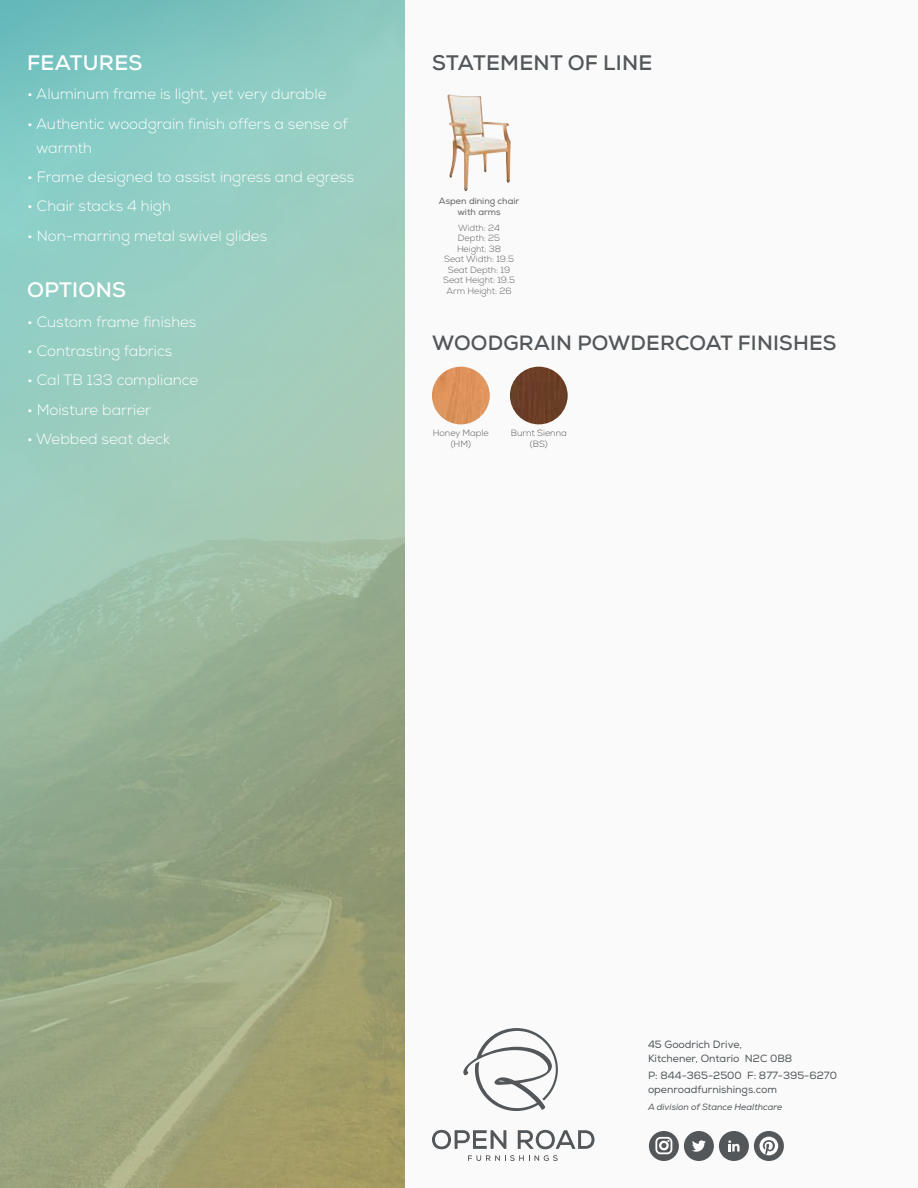
<style>
.page{position:relative;width:918px;height:1188px;background:#fff}
.page>*{position:absolute;margin:0;border:0;box-sizing:border-box;transform-origin:0 0}
.t1{font:700 21px "Nexa";letter-spacing:.015em;color:#fff}
.t2{font:700 21px "Nexa";letter-spacing:.015em;color:#53575a}
.t3{font:700 20.7px "Nexa";letter-spacing:.01em;color:#53575a}
.t4{font:300 15px/24px "Nexa";color:#fff}
.t5{font:10.5px/14.2px "Nexa";color:#53575a}
.t6{font:300 9px/10.5px "Nexa";letter-spacing:-.005em;color:#5d5e5e;text-align:center}
.t7{font:300 9px/10.5px "Nexa";color:#53575a;text-align:center}
.t8{font:italic 9px "Nexa";letter-spacing:-.005em;color:#53575a}
.t9{font:9px/10.5px "Nexa";color:#5d5e5e;text-align:center}
</style>
<div class="page">
<div style="left:405px;top:0;width:513px;height:1188px;background:#fafafa"></div>
<svg style="left:0;top:0;width:405px;height:1188px;background:#97b8a0"></svg>
<svg style="left:432px;top:1130px;width:74px;height:19px"></svg>
<svg style="left:518px;top:1130px;width:77px;height:19px"></svg>
<svg style="left:463px;top:1028px;width:95px;height:83px"></svg>
<svg style="left:468px;top:1155px;width:90px;height:6px"></svg>
<svg style="left:649px;top:1131px;width:30px;height:30px"></svg>
<div style="left:684px;top:1131px;width:30px;height:30px;background:#53575a;border-radius:50%"></div>
<div style="left:719px;top:1131px;width:30px;height:30px;background:#53575a;border-radius:50%"></div>
<div style="left:754px;top:1131px;width:30px;height:30px;background:#53575a;border-radius:50%"></div>
<svg style="left:692px;top:1140px;width:14px;height:12px"></svg>
<svg style="left:728px;top:1140px;width:12px;height:11px"></svg>
<svg style="left:759px;top:1137px;width:19px;height:18px"></svg>
<div style="left:655px;top:1137px;width:17px;height:17px;border:2px solid #fff;border-radius:4px"></div>
<div style="left:659px;top:1141px;width:10px;height:9px;border:2px solid #fff;border-radius:50%"></div>
<img style="left:432px;top:367px;width:58px;height:57px;border-radius:29px">
<div style="left:510px;top:367px;width:58px;height:57px;background:#6a3e27;border-radius:29px"></div>
<img style="left:447px;top:94px;width:64px;height:97px">
<h1 class="t1" style="left:27px;top:49px;width:117px">FEATURES</h1>
<p class="t4" style="left:27px;top:82px;width:301px">• Aluminum frame is light, yet very durable</p>
<p class="t4" style="left:36px;top:112px;width:313px;text-indent:-9px">• Authentic woodgrain finish offers a sense of warmth</p>
<p class="t4" style="left:27px;top:165px;width:329px">• Frame designed to assist ingress and egress</p>
<p class="t4" style="left:27px;top:195px;width:145px">• Chair stacks 4 high</p>
<p class="t4" style="left:27px;top:224px;width:242px">• Non-marring metal swivel glides</p>
<h1 class="t1" style="left:27px;top:276px;width:100px">OPTIONS</h1>
<p class="t4" style="left:27px;top:310px;width:171px">• Custom frame finishes</p>
<p class="t4" style="left:27px;top:339px;width:147px">• Contrasting fabrics</p>
<p class="t4" style="left:27px;top:369px;width:173px">• Cal TB 133 compliance</p>
<p class="t4" style="left:27px;top:398px;width:126px">• Moisture barrier</p>
<p class="t4" style="left:27px;top:427px;width:145px">• Webbed seat deck</p>
<h1 class="t2" style="left:432px;top:49px;width:222px">STATEMENT OF LINE</h1>
<p class="t9" style="left:439px;top:196px;width:82px">Aspen dining chair with arms</p>
<p class="t6" style="left:443px;top:223px;width:73px">Width: 24<br>Depth: 25<br>Height: 38<br>Seat Width: 19.5<br>Seat Depth: 19<br>Seat Height: 19.5<br>Arm Height: 26</p>
<h2 class="t3" style="left:432px;top:330px;width:406px">WOODGRAIN POWDERCOAT FINISHES</h2>
<p class="t7" style="left:433px;top:428px;width:57px">Honey Maple (HM)</p>
<p class="t7" style="left:511px;top:428px;width:57px">Burnt Sienna (BS)</p>
<p class="t5" style="left:648px;top:1037px;width:146px">45 Goodrich Drive,<br>Kitchener, Ontario N2C 0B8</p>
<p class="t5" style="left:648px;top:1069px;width:191px">P: 844-365-2500 F: 877-395-6270 openroadfurnishings.com</p>
<p class="t8" style="left:648px;top:1102px;width:136px">A division of Stance Healthcare</p>
</div>
